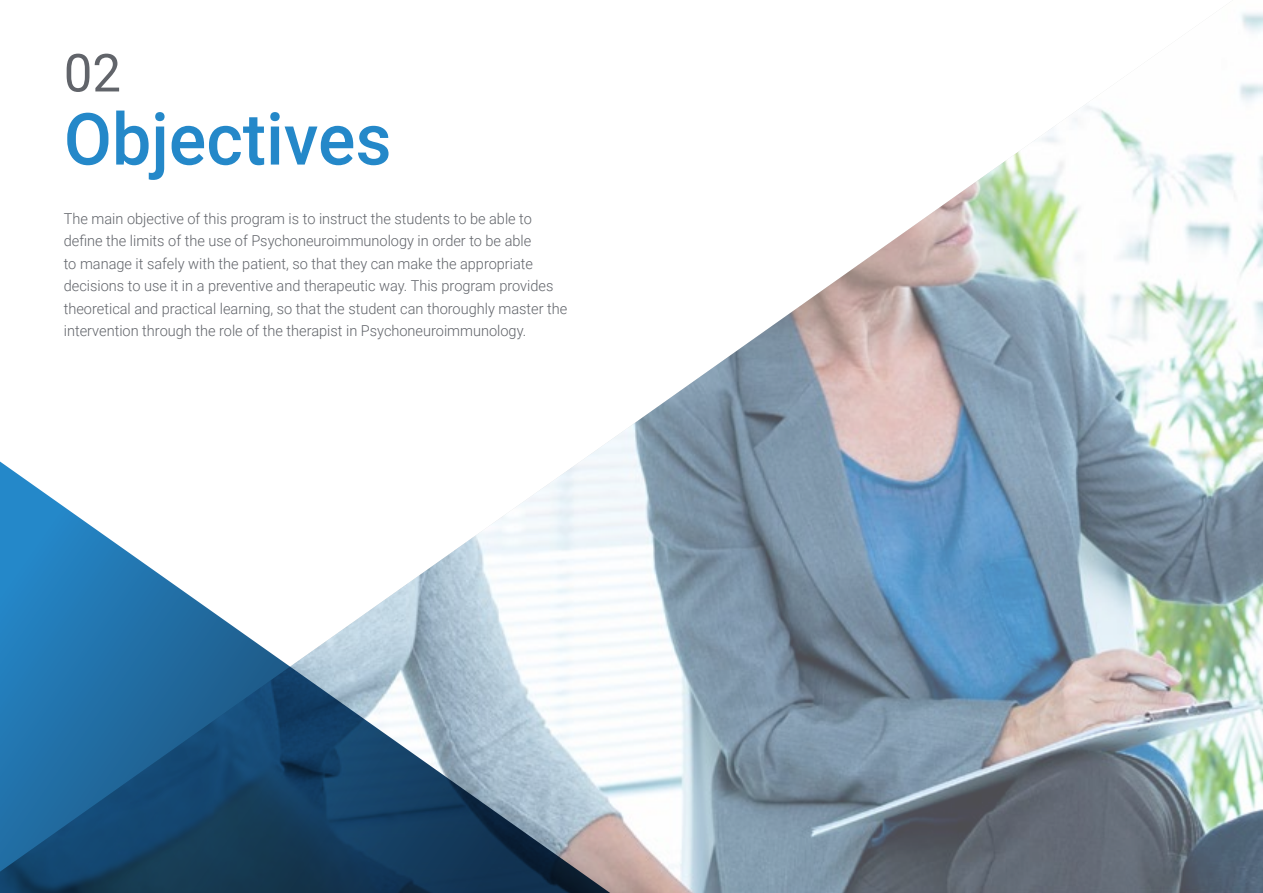
<style>
.page{position:relative;width:1263px;height:893px;background:#fff}
.page>*{position:absolute;margin:0;border:0;box-sizing:border-box;transform-origin:0 0}
.t1{font:500 72px "Roboto";color:#2488c9}
.t2{font:52.5px "Roboto";color:#61646a}
.t3{font:300 15px/22.5px "Roboto";color:#61646a}
</style>
<div class="page">
<img style="left:603px;top:12px;width:660px;height:881px">
<svg style="left:0;top:446px;width:640px;height:447px"></svg>
<h2 class="t2" style="left:64px;top:36px;width:59px">02</h2>
<h1 class="t1" style="left:64px;top:89px;width:329px">Objectives</h1>
<p class="t3" style="left:64px;top:207px;width:505px">The main objective of this program is to instruct the students to be able to define the limits of the use of Psychoneuroimmunology in order to be able<br>to manage it safely with the patient, so that they can make the appropriate decisions to use it in a preventive and therapeutic way. This program provides theoretical and practical learning, so that the student can thoroughly master the intervention through the role of the therapist in Psychoneuroimmunology.</p>
</div>
